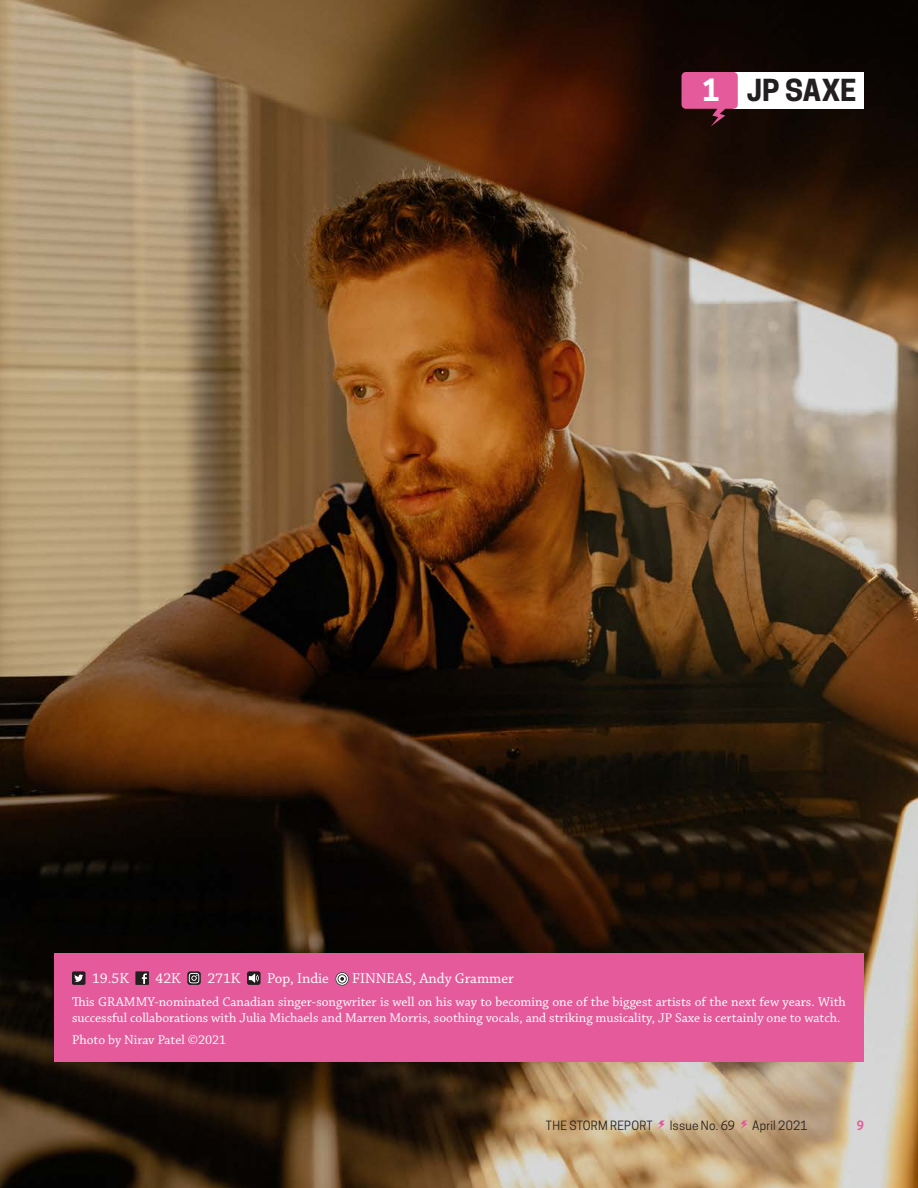
<style>
.page{position:relative;width:918px;height:1188px;background:#fff}
.page>*{position:absolute;margin:0;border:0;box-sizing:border-box;transform-origin:0 0}
.t1{font:700 28.8px "Cooper Hewitt";color:#fff}
.t2{font:700 28.5px "Cooper Hewitt";color:#231f20}
.t3{font:15px "Chaparral Pro";color:#fff}
.t4{font:13.5px/16.2px "Chaparral Pro";color:#fff}
.t5{font:12px "Cooper Hewitt";letter-spacing:.015em;color:#231f20}
.t6{font:600 12px "Cooper Hewitt";color:#e55a9a}
</style>
<div class="page">
<img style="left:0;top:0;width:918px;height:1188px">
<div style="left:733px;top:72px;width:131px;height:36px;background:#fff"></div>
<svg style="left:682px;top:72px;width:56px;height:54px;background:#a9436e"></svg>
<div style="left:54px;top:953px;width:810px;height:109px;background:#e55a9a"></div>
<svg style="left:72px;top:971px;width:14px;height:14px"></svg>
<svg style="left:135px;top:971px;width:14px;height:14px"></svg>
<svg style="left:187px;top:971px;width:14px;height:14px"></svg>
<svg style="left:189px;top:973px;width:10px;height:10px"></svg>
<div style="left:247px;top:971px;width:14px;height:14px;background:#231f20;border-radius:2px"></div>
<svg style="left:249px;top:974px;width:10px;height:9px"></svg>
<svg style="left:335px;top:972px;width:14px;height:14px"></svg>
<svg style="left:658px;top:1120px;width:7px;height:10px"></svg>
<svg style="left:740px;top:1120px;width:7px;height:10px"></svg>
<p class="t1" style="left:702px;top:74px;width:19px">1</p>
<p class="t2" style="left:747px;top:73px;width:111px">JP SAXE</p>
<p class="t3" style="left:92px;top:970px;width:38px">19.5K</p>
<p class="t3" style="left:156px;top:970px;width:27px">42K</p>
<p class="t3" style="left:207px;top:970px;width:35px">271K</p>
<p class="t3" style="left:267px;top:970px;width:63px">Pop, Indie</p>
<p class="t3" style="left:352px;top:970px;width:163px">FINNEAS, Andy Grammer</p>
<p class="t4" style="left:72px;top:994px;width:776px">This GRAMMY-nominated Canadian singer-songwriter is well on his way to becoming one of the biggest artists of the next few years. With successful collaborations with Julia Michaels and Marren Morris, soothing vocals, and striking musicality, JP Saxe is certainly one to watch.</p>
<p class="t4" style="left:72px;top:1032px;width:156px">Photo by Nirav Patel ©2021</p>
<p class="t5" style="left:546px;top:1118px;width:108px">THE STORM REPORT</p>
<p class="t5" style="left:670px;top:1118px;width:67px">Issue No. 69</p>
<p class="t5" style="left:752px;top:1118px;width:57px">April 2021</p>
<p class="t6" style="left:857px;top:1118px;width:9px">9</p>
</div>
